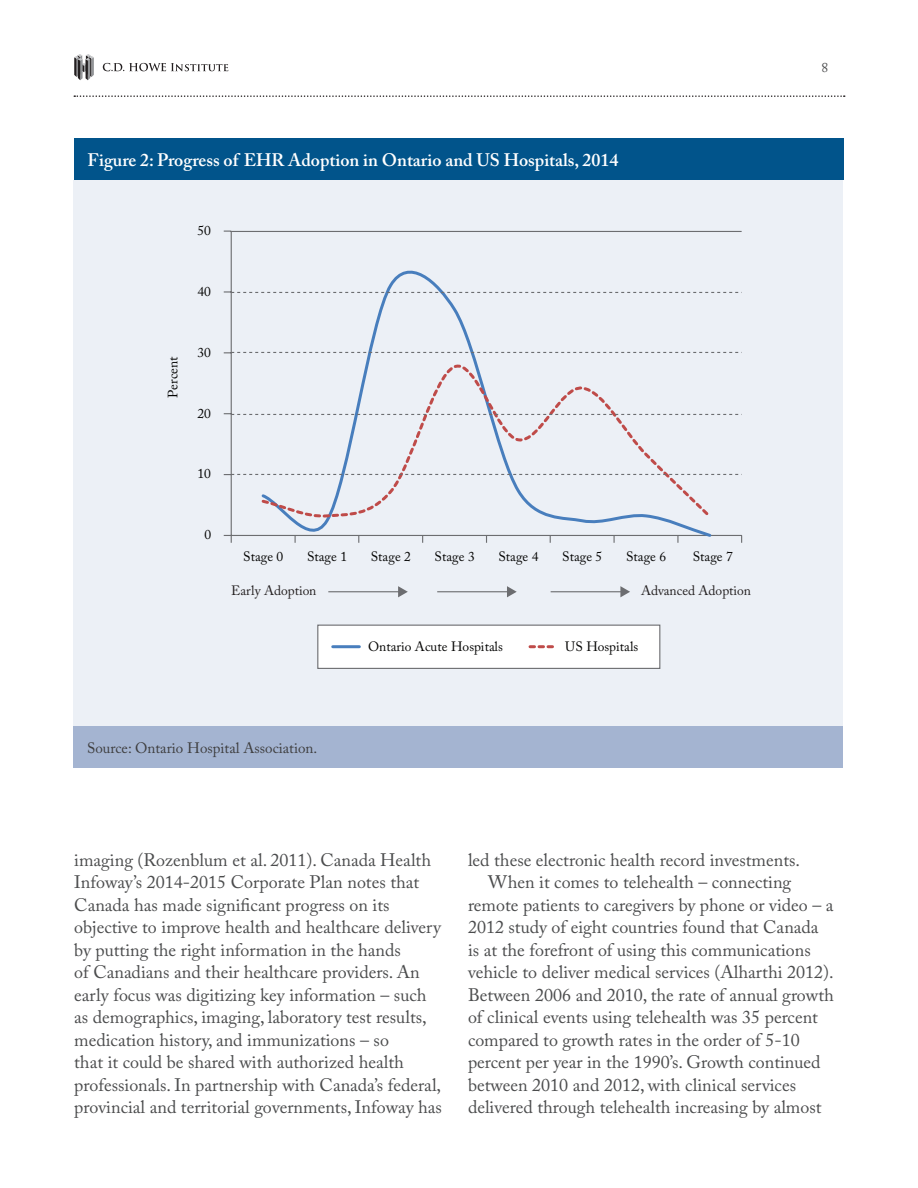
<style>
.page{position:relative;width:918px;height:1188px;background:#fff}
.page>*{position:absolute;margin:0;border:0;box-sizing:border-box;transform-origin:0 0}
.Body_Copy{font:18px/22.5px "Adobe Caslon Pro";color:#4b4c4d}
.Table_Header{font:600 18px "Adobe Caslon Pro";color:#fff}
.foot_note_2{font:15px "Adobe Caslon Pro";color:#3e3e3f}
.t1{font:13.5px "Adobe Caslon Pro";color:#050504}
.t2{font:13.5px "Adobe Caslon Pro";color:#231f20}
.t3{font:13.5px "Adobe Caslon Pro";color:#4b4c4d}
</style>
<div class="page">
<svg style="left:74px;top:95px;width:771px;height:2px"></svg>
<svg style="left:74px;top:54px;width:20px;height:26px"></svg>
<svg style="left:103px;top:63px;width:125px;height:8px"></svg>
<div style="left:74px;top:180px;width:769px;height:546px;background:#ecf0f6"></div>
<div style="left:74px;top:138px;width:769px;height:42px;background:#01548b"></div>
<div style="left:74px;top:726px;width:769px;height:42px;background:#a4b4d1"></div>
<div style="left:318px;top:625px;width:342px;height:43px;background:#fff"></div>
<div style="left:317px;top:625px;width:343px;height:44px;border:1px solid #6c6d70"></div>
<hr style="left:231px;top:231px;width:1px;height:304px;background:#6c6d70">
<hr style="left:231px;top:535px;width:511px;height:1px;background:#6c6d70">
<svg style="left:224px;top:535px;width:8px;height:8px"></svg>
<svg style="left:259px;top:270px;width:455px;height:273px"></svg>
<svg style="left:260px;top:354px;width:454px;height:167px"></svg>
<hr style="left:333px;top:645px;width:26px;height:3px;background:#487ebd">
<svg style="left:530px;top:645px;width:24px;height:3px"></svg>
<svg style="left:224px;top:474px;width:518px;height:1px"></svg>
<svg style="left:224px;top:413px;width:518px;height:2px"></svg>
<svg style="left:224px;top:352px;width:518px;height:1px"></svg>
<svg style="left:224px;top:291px;width:518px;height:2px"></svg>
<hr style="left:231px;top:231px;width:511px;height:1px;background:#6c6d70">
<hr style="left:328px;top:591px;width:72px;height:1px;background:#6c6d70">
<svg style="left:398px;top:586px;width:10px;height:11px"></svg>
<hr style="left:437px;top:591px;width:72px;height:1px;background:#6c6d70">
<svg style="left:507px;top:586px;width:10px;height:11px"></svg>
<hr style="left:551px;top:591px;width:71px;height:1px;background:#6c6d70">
<svg style="left:620px;top:586px;width:10px;height:11px"></svg>
<p class="Table_Header" style="left:87px;top:149px;width:533px">Figure 2: Progress of EHR Adoption in Ontario and US Hospitals, 2014</p>
<p class="t1" style="left:197px;top:222px;width:15px">50</p>
<p class="t1" style="left:197px;top:283px;width:15px">40</p>
<p class="t1" style="left:165px;top:398px;width:43px;rotate:-90deg">Percent</p>
<p class="t1" style="left:197px;top:344px;width:15px">30</p>
<p class="t1" style="left:197px;top:405px;width:15px">20</p>
<p class="t1" style="left:197px;top:466px;width:15px">10</p>
<p class="t1" style="left:204px;top:527px;width:8px">0</p>
<p class="t1" style="left:243px;top:548px;width:42px">Stage 0</p>
<p class="t1" style="left:307px;top:548px;width:42px">Stage 1</p>
<p class="t1" style="left:371px;top:548px;width:42px">Stage 2</p>
<p class="t1" style="left:435px;top:548px;width:42px">Stage 3</p>
<p class="t1" style="left:498px;top:548px;width:42px">Stage 4</p>
<p class="t1" style="left:562px;top:548px;width:42px">Stage 5</p>
<p class="t1" style="left:626px;top:548px;width:42px">Stage 6</p>
<p class="t1" style="left:693px;top:548px;width:42px">Stage 7</p>
<p class="t2" style="left:231px;top:583px;width:87px">Early Adoption</p>
<p class="t2" style="left:641px;top:583px;width:111px">Advanced Adoption</p>
<p class="t1" style="left:368px;top:638px;width:136px">Ontario Acute Hospitals</p>
<p class="t1" style="left:565px;top:638px;width:75px">US Hospitals</p>
<p class="foot_note_2" style="left:87px;top:739px;width:232px">Source: Ontario Hospital Association.</p>
<p class="t3" style="left:821px;top:59px;width:8px">8</p>
<p class="Body_Copy" style="left:74px;top:848px;width:369px">imaging (Rozenblum et al. 2011). Canada Health Infoway’s 2014-2015 Corporate Plan notes that Canada has made significant progress on its objective to improve health and healthcare delivery by putting the right information in the hands<br>of Canadians and their healthcare providers. An early focus was digitizing key information – such as demographics, imaging, laboratory test results, medication history, and immunizations – so<br>that it could be shared with authorized health professionals. In partnership with Canada’s federal, provincial and territorial governments, Infoway has</p>
<p class="Body_Copy" style="left:468px;top:848px;width:334px">led these electronic health record investments.</p>
<p class="Body_Copy" style="left:468px;top:871px;width:367px;text-indent:20px">When it comes to telehealth – connecting remote patients to caregivers by phone or video – a 2012 study of eight countries found that Canada is at the forefront of using this communications vehicle to deliver medical services (Alharthi 2012).<br>Between 2006 and 2010, the rate of annual growth of clinical events using telehealth was 35 percent compared to growth rates in the order of 5-10 percent per year in the 1990’s. Growth continued between 2010 and 2012, with clinical services delivered through telehealth increasing by almost</p>
</div>
